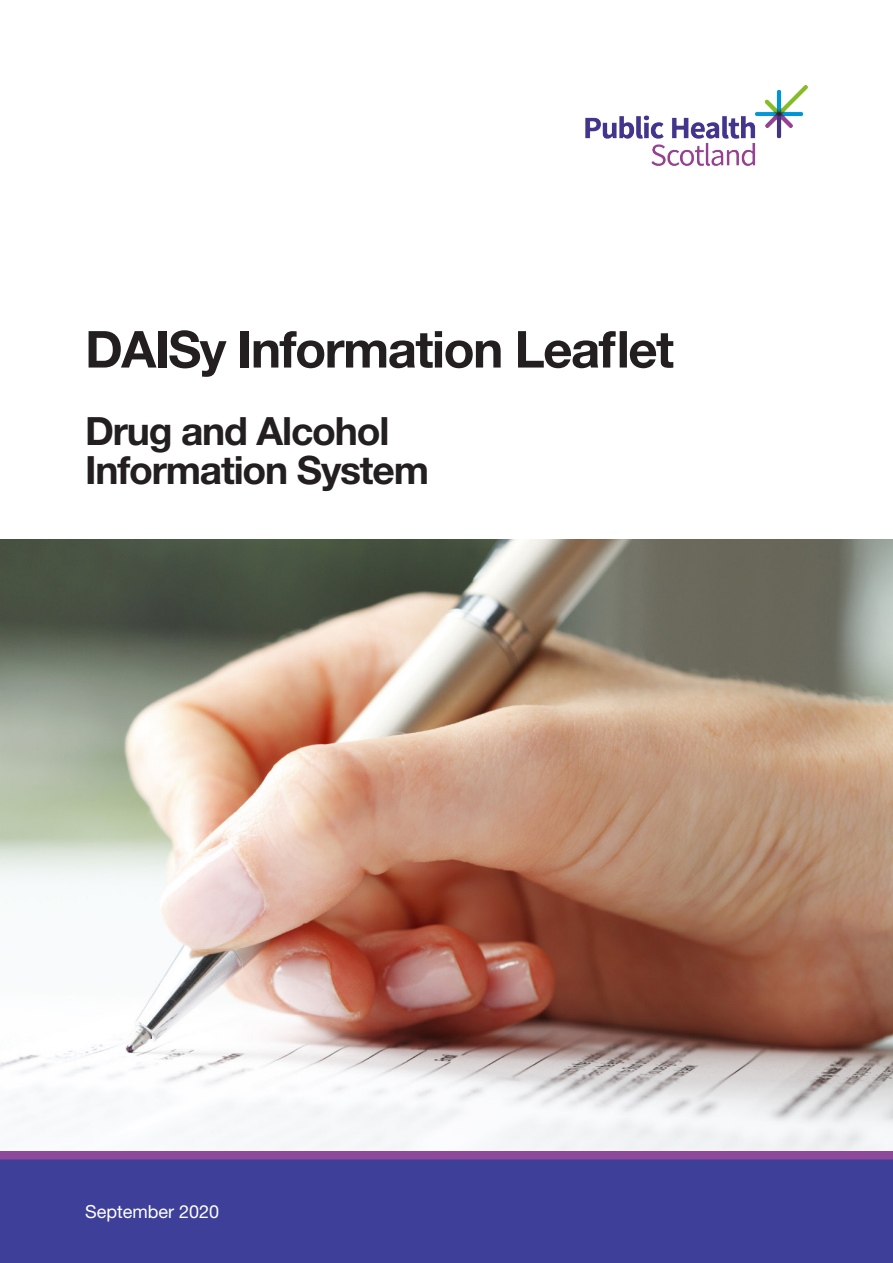
<style>
.page{position:relative;width:893px;height:1263px;background:#fff}
.page>*{position:absolute;margin:0;border:0;box-sizing:border-box;transform-origin:0 0}
.cover_title_1{font:700 51px "Helvetica Neue LT Std";letter-spacing:-.03em;color:#231f20}
.cover_title_2{font:700 39px/39px "Helvetica Neue LT Std";letter-spacing:-.03em;color:#231f20}
.t1{font:18px "Helvetica Neue LT Std";color:#fff}
</style>
<div class="page">
<div style="left:0;top:1157px;width:893px;height:106px;background:#3e3f99"></div>
<div style="left:0;top:1150px;width:893px;height:9px;background:#8e499b"></div>
<img style="left:585px;top:85px;width:223px;height:81px">
<img style="left:0;top:539px;width:893px;height:611px">
<p class="cover_title_1" style="left:85px;top:318px;width:590px">DAISy Information Leaflet</p>
<p class="cover_title_2" style="left:85px;top:411px;width:345px">Drug and Alcohol<br>Information System</p>
<p class="t1" style="left:85px;top:1200px;width:136px">September 2020</p>
</div>
